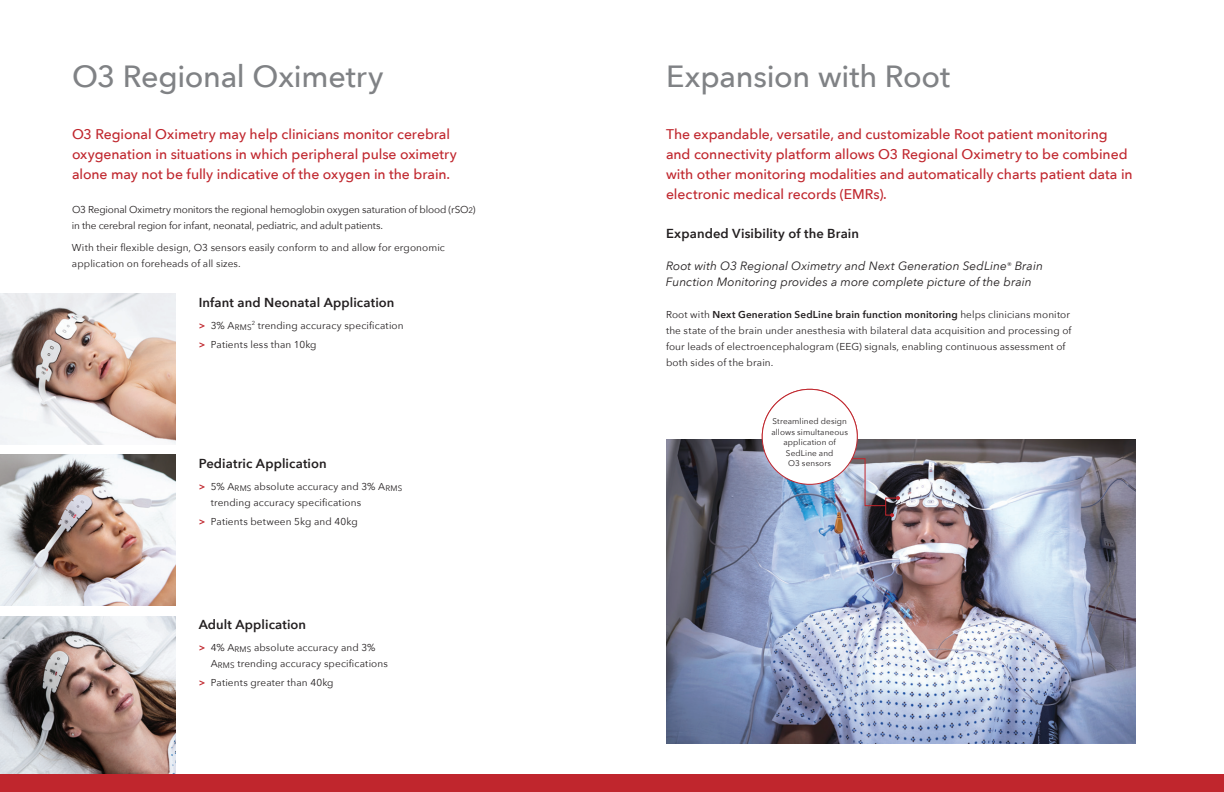
<style>
.page{position:relative;width:1224px;height:792px;background:#fff}
.page>*{position:absolute;margin:0;border:0;box-sizing:border-box;transform-origin:0 0}
.t1{font:500 30.6px "Avenir Next";letter-spacing:-.005em;color:#808285}
.t2{font:500 14px/20px "Avenir Next";letter-spacing:-.005em;color:#c0262d}
.t3{font:600 13px "Avenir Next";letter-spacing:.01em;color:#231f20}
.t4{font:italic 12px/16px "Avenir Next";color:#231f20}
.t5{font:10px/16px "Avenir Next";letter-spacing:.01em;color:#231f20}
.t6{font:10px/16px "Avenir Next";letter-spacing:-.015em;color:#231f20}
.t7{font:8.2px/10.5px "Avenir Next";letter-spacing:.015em;color:#231f20;text-align:center}
.s1{font-size:8px}
.s2{font-weight:600;color:#c0262d}
.s3{font-weight:600}
</style>
<div class="page">
<img style="left:0;top:294px;width:175px;height:150px">
<img style="left:0;top:455px;width:175px;height:150px">
<img style="left:0;top:616px;width:175px;height:159px">
<img style="left:666px;top:440px;width:469px;height:303px">
<div style="left:0;top:775px;width:1224px;height:17px;background:#c0262d"></div>
<img style="left:756px;top:388px;width:144px;height:129px">
<h2 class="t1" style="left:72px;top:50px;width:313px">O3 Regional Oximetry</h2>
<p class="t2" style="left:72px;top:124px;width:386px">O3 Regional Oximetry may help clinicians monitor cerebral oxygenation in situations in which peripheral pulse oximetry alone may not be fully indicative of the oxygen in the brain.</p>
<p class="t6" style="left:72px;top:201px;width:405px">O3 Regional Oximetry monitors the regional hemoglobin oxygen saturation of blood (rSO<span class="s1">2</span>) in the cerebral region for infant, neonatal, pediatric, and adult patients.</p>
<p class="t5" style="left:72px;top:239px;width:374px">With their flexible design, O3 sensors easily conform to and allow for ergonomic application on foreheads of all sizes.</p>
<h3 class="t3" style="left:199px;top:291px;width:197px">Infant and Neonatal Application</h3>
<p class="t5" style="left:199px;top:317px;width:206px"><span class="s2">&gt;</span> 3% A<sub>RMS</sub><sup>2</sup> trending accuracy specification</p>
<p class="t5" style="left:199px;top:336px;width:119px"><span class="s2">&gt;</span> Patients less than 10kg</p>
<h3 class="t3" style="left:199px;top:452px;width:129px">Pediatric Application</h3>
<p class="t5" style="left:211px;top:478px;width:193px;text-indent:-12px"><span class="s2">&gt;</span> 5% A<sub>RMS</sub> absolute accuracy and 3% A<sub>RMS </sub>trending accuracy specifications</p>
<p class="t5" style="left:199px;top:513px;width:160px"><span class="s2">&gt;</span> Patients between 5kg and 40kg</p>
<h3 class="t3" style="left:199px;top:613px;width:109px">Adult Application</h3>
<p class="t5" style="left:211px;top:639px;width:179px;text-indent:-12px"><span class="s2">&gt;</span> 4% A<sub>RMS</sub> absolute accuracy and 3%<br>A<sub>RMS</sub> trending accuracy specifications</p>
<p class="t5" style="left:199px;top:674px;width:136px"><span class="s2">&gt;</span> Patients greater than 40kg</p>
<h2 class="t1" style="left:666px;top:50px;width:286px">Expansion with Root</h2>
<p class="t2" style="left:666px;top:124px;width:468px">The expandable, versatile, and customizable Root patient monitoring and connectivity platform allows O3 Regional Oximetry to be combined with other monitoring modalities and automatically charts patient data in electronic medical records (EMRs).</p>
<h3 class="t3" style="left:666px;top:222px;width:195px">Expanded Visibility of the Brain</h3>
<p class="t4" style="left:666px;top:257px;width:378px">Root with O3 Regional Oximetry and Next Generation SedLine<sup>®</sup> Brain<br>Function Monitoring provides a more complete picture of the brain</p>
<p class="t5" style="left:666px;top:306px;width:407px">Root with <span class="s3">Next Generation SedLine brain function monitoring</span> helps clinicians monitor the state of the brain under anesthesia with bilateral data acquisition and processing of four leads of electroencephalogram (EEG) signals, enabling continuous assessment of both sides of the brain.</p>
<p class="t7" style="left:771px;top:416px;width:78px">Streamlined design allows simultaneous application of<br>SedLine and<br>O3 sensors</p>
</div>
